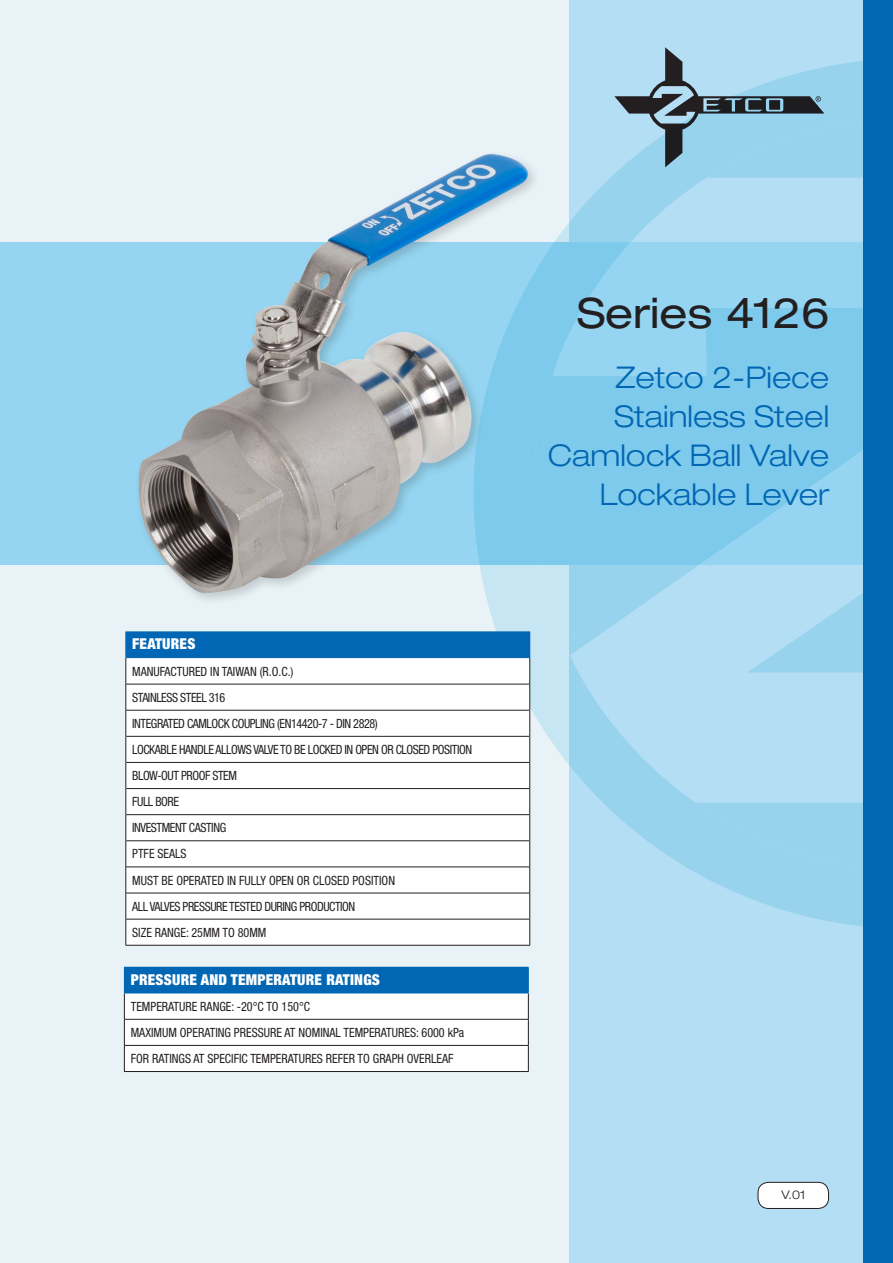
<style>
.page{position:relative;width:893px;height:1263px;background:#fff}
.page>*{position:absolute;margin:0;border:0;box-sizing:border-box;transform-origin:0 0}
.Series_Heading__fron{font:expanded 42px "Helvetica Neue LT Pro";color:#231f20}
.Product_Description{font:300 expanded 30px/39px "Helvetica Neue LT Pro";color:#0166b3;text-align:right}
.Features_Pressure_Ta{font:900 condensed 15px "Helvetica Neue LT Pro";letter-spacing:.015em;color:#fff}
.Material_Dimensions{font:condensed 12.75px "Helvetica Neue LT Pro";color:#231f20;scale:.95 1}
.Material_Dimensions-2{font:condensed 12.75px "Helvetica Neue LT Pro";letter-spacing:-.035em;color:#231f20;scale:.95 1}
.t1{font:300 expanded 12px "Helvetica Neue LT Pro";color:#231f20}
</style>
<div class="page">
<div style="left:0;top:0;width:877px;height:1263px;background:#e8f2f7"></div>
<div style="left:570px;top:0;width:323px;height:1263px;background:#b3def3"></div>
<div style="left:0;top:242px;width:881px;height:322px;background:#95d5f1"></div>
<svg style="left:541px;top:84px;width:206px;height:263px"></svg>
<svg style="left:598px;top:672px;width:166px;height:201px"></svg>
<svg style="left:598px;top:347px;width:149px;height:289px;fill:#7ecaec"></svg>
<svg style="left:614px;top:47px;width:249px;height:131px"></svg>
<svg style="left:696px;top:803px;width:167px;height:124px"></svg>
<svg style="left:747px;top:308px;width:116px;height:364px"></svg>
<div style="left:863px;top:0;width:30px;height:1263px;background:#0166b3"></div>
<div style="left:126px;top:632px;width:404px;height:26px;background:#0166b3"></div>
<div style="left:126px;top:658px;width:347px;height:287px;background:#fff"></div>
<hr style="left:126px;top:684px;width:403px;height:1px;background:#231f20">
<hr style="left:126px;top:710px;width:403px;height:1px;background:#231f20">
<hr style="left:126px;top:736px;width:403px;height:1px;background:#231f20">
<hr style="left:126px;top:762px;width:403px;height:1px;background:#231f20">
<hr style="left:126px;top:788px;width:403px;height:1px;background:#231f20">
<hr style="left:126px;top:814px;width:403px;height:1px;background:#231f20">
<hr style="left:126px;top:840px;width:403px;height:1px;background:#231f20">
<hr style="left:126px;top:867px;width:403px;height:1px;background:#231f20">
<hr style="left:126px;top:893px;width:403px;height:1px;background:#231f20">
<hr style="left:126px;top:919px;width:403px;height:1px;background:#231f20">
<hr style="left:125px;top:631px;width:405px;height:1px;background:#0166b3">
<svg style="left:125px;top:632px;width:1px;height:313px"></svg>
<svg style="left:473px;top:347px;width:125px;height:598px"></svg>
<hr style="left:125px;top:945px;width:405px;height:1px;background:#231f20">
<hr style="left:124px;top:1071px;width:405px;height:1px;background:#231f20">
<hr style="left:124px;top:967px;width:405px;height:1px;background:#0166b3">
<svg style="left:124px;top:968px;width:405px;height:103px;background:#bbd4e6"></svg>
<hr style="left:124px;top:992px;width:405px;height:1px;background:#0166b3">
<div style="left:134px;top:149px;width:407px;height:457px;background:#231f20;opacity:.2"></div>
<img style="left:138px;top:154px;width:392px;height:439px">
<div style="left:758px;top:1182px;width:70px;height:26px;background:#fff;border-radius:10px"></div>
<div style="left:758px;top:1182px;width:71px;height:27px;border:1px solid #231f20;border-radius:10px"></div>
<p class="Features_Pressure_Ta" style="left:132px;top:635px;width:65px">FEATURES</p>
<p class="Material_Dimensions" style="left:132px;top:663px;width:171px">MANUFACTURED IN TAIWAN (R.O.C.)</p>
<p class="Material_Dimensions-2" style="left:132px;top:690px;width:100px">STAINLESS STEEL 316</p>
<p class="Material_Dimensions-2" style="left:132px;top:716px;width:260px">INTEGRATED CAMLOCK COUPLING (EN14420-7 - DIN 2828)</p>
<p class="Material_Dimensions-2" style="left:132px;top:742px;width:359px">LOCKABLE HANDLE ALLOWS VALVE TO BE LOCKED IN OPEN OR CLOSED POSITION</p>
<p class="Material_Dimensions-2" style="left:132px;top:768px;width:112px">BLOW-OUT PROOF STEM</p>
<p class="Material_Dimensions-2" style="left:132px;top:794px;width:51px">FULL BORE</p>
<p class="Material_Dimensions-2" style="left:132px;top:820px;width:100px">INVESTMENT CASTING</p>
<p class="Material_Dimensions" style="left:132px;top:846px;width:59px">PTFE SEALS</p>
<p class="Material_Dimensions" style="left:132px;top:872px;width:278px">MUST BE OPERATED IN FULLY OPEN OR CLOSED POSITION</p>
<p class="Material_Dimensions-2" style="left:132px;top:898px;width:236px">ALL VALVES PRESSURE TESTED DURING PRODUCTION</p>
<p class="Material_Dimensions" style="left:132px;top:925px;width:143px">SIZE RANGE: 25MM TO 80MM</p>
<p class="Features_Pressure_Ta" style="left:131px;top:970px;width:251px">PRESSURE AND TEMPERATURE RATINGS</p>
<p class="Material_Dimensions" style="left:131px;top:999px;width:190px">TEMPERATURE RANGE: -20°C TO 150°C</p>
<p class="Material_Dimensions" style="left:131px;top:1025px;width:352px">MAXIMUM OPERATING PRESSURE AT NOMINAL TEMPERATURES: 6000 kPa</p>
<p class="Material_Dimensions" style="left:131px;top:1051px;width:341px">FOR RATINGS AT SPECIFIC TEMPERATURES REFER TO GRAPH OVERLEAF</p>
<p class="Series_Heading__fron" style="left:577px;top:287px;width:254px">Series 4126</p>
<p class="Product_Description" style="left:548px;top:358px;width:283px">Zetco 2-Piece<br>Stainless Steel<br>Camlock Ball Valve<br>Lockable Lever</p>
<p class="t1" style="left:781px;top:1187px;width:25px">V.01</p>
</div>
